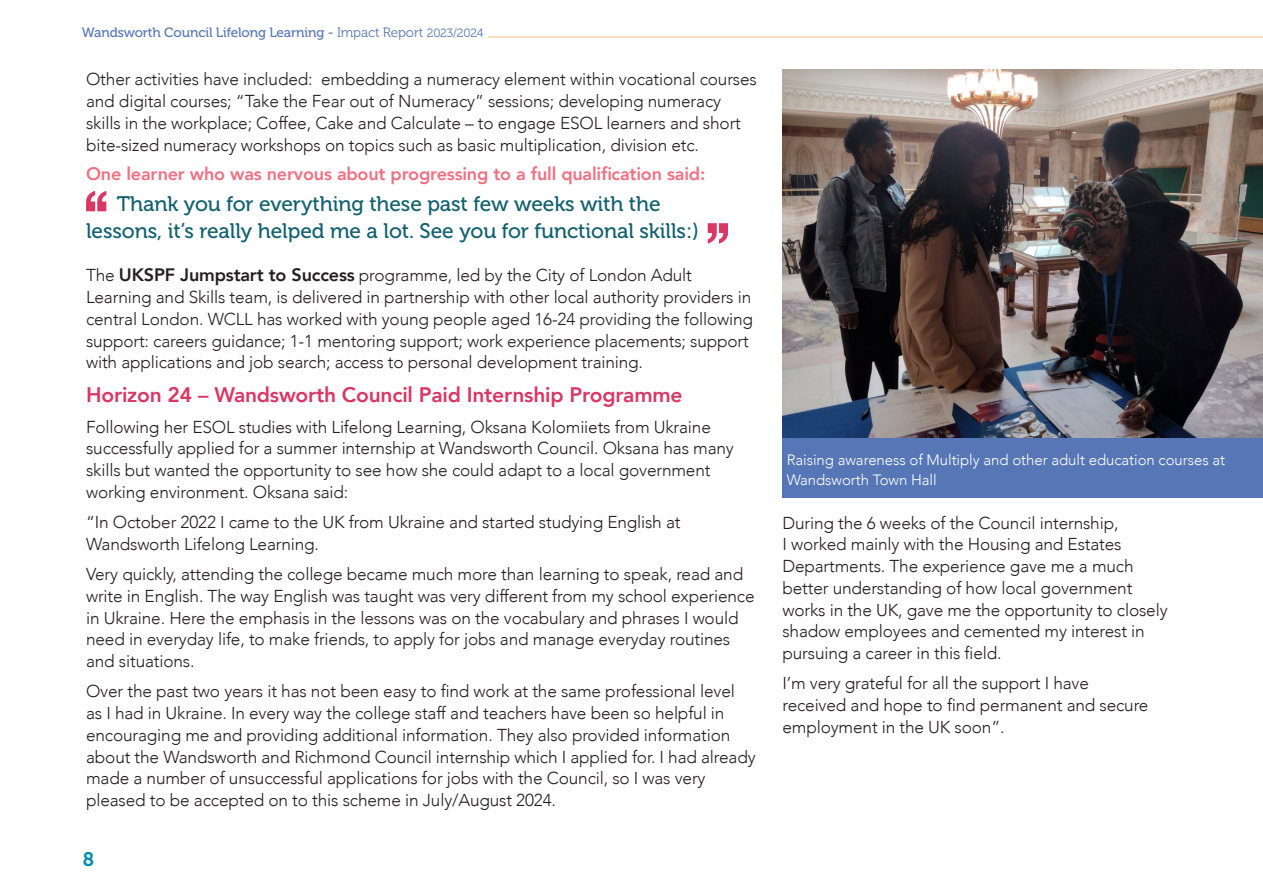
<style>
.page{position:relative;width:1263px;height:893px;background:#fff}
.page>*{position:absolute;margin:0;border:0;box-sizing:border-box;transform-origin:0 0}
.t1{font:21px/27px "Museo 500";letter-spacing:-.005em;color:#12616e;text-align:center}
.t2{font:800 21px "Avenir";letter-spacing:-.01em;color:#da3765}
.t3{font:19.5px "Museo 700";color:#008db0}
.t4{font:800 18px "Avenir";letter-spacing:-.01em;color:#f17082}
.t5{font:300 17.25px/21.8px "Avenir";letter-spacing:-.01em;color:#231f20}
.t6{font:300 15px/19.5px "Avenir";letter-spacing:-.005em;color:#fff}
.t7{font:13.5px "Museo 500";letter-spacing:-.01em;color:#5776b6}
.s1{font-family:"Museo 300"}
.s2{font-family:"Museo 300";font-size:12px}
.s3{font-weight:800;font-size:18px}
</style>
<div class="page">
<hr style="left:488px;top:37px;width:775px;height:1px;background:#f7b97e">
<img style="left:782px;top:69px;width:481px;height:369px">
<div style="left:782px;top:438px;width:481px;height:59px;background:#5776b6"></div>
<svg style="left:86px;top:191px;width:20px;height:20px"></svg>
<svg style="left:708px;top:223px;width:20px;height:21px"></svg>
<p class="t7" style="left:82px;top:25px;width:403px">Wandsworth Council Lifelong Learning - <span class="s1">Impact Report</span> <span class="s2">2023/2024</span></p>
<p class="t5" style="left:86px;top:69px;width:672px">Other activities have included: embedding a numeracy element within vocational courses and digital courses; “Take the Fear out of Numeracy” sessions; developing numeracy skills in the workplace; Coffee, Cake and Calculate – to engage ESOL learners and short bite-sized numeracy workshops on topics such as basic multiplication, division etc.</p>
<p class="t4" style="left:86px;top:160px;width:621px">One learner who was nervous about progressing to a full qualification said:</p>
<p class="t1" style="left:86px;top:191px;width:614px">Thank you for everything these past few weeks with the lessons, it’s really helped me a lot. See you for functional skills:)</p>
<p class="t5" style="left:86px;top:265px;width:668px">The <span class="s3">UKSPF Jumpstart to Success</span> programme, led by the City of London Adult Learning and Skills team, is delivered in partnership with other local authority providers in central London. WCLL has worked with young people aged 16-24 providing the following support: careers guidance; 1-1 mentoring support; work experience placements; support with applications and job search; access to personal development training.</p>
<p class="t2" style="left:86px;top:379px;width:598px">Horizon 24 – Wandsworth Council Paid Internship Programme</p>
<p class="t5" style="left:86px;top:416px;width:649px">Following her ESOL studies with Lifelong Learning, Oksana Kolomiiets from Ukraine successfully applied for a summer internship at Wandsworth Council. Oksana has many skills but wanted the opportunity to see how she could adapt to a local government working environment. Oksana said:</p>
<p class="t5" style="left:86px;top:511px;width:596px">“In October 2022 I came to the UK from Ukraine and started studying English at<br>Wandsworth Lifelong Learning.</p>
<p class="t5" style="left:86px;top:563px;width:670px">Very quickly, attending the college became much more than learning to speak, read and write in English. The way English was taught was very different from my school experience in Ukraine. Here the emphasis in the lessons was on the vocabulary and phrases I would need in everyday life, to make friends, to apply for jobs and manage everyday routines and situations.</p>
<p class="t5" style="left:86px;top:681px;width:671px">Over the past two years it has not been easy to find work at the same professional level<br>as I had in Ukraine. In every way the college staff and teachers have been so helpful in encouraging me and providing additional information. They also provided information about the Wandsworth and Richmond Council internship which I applied for. I had already made a number of unsuccessful applications for jobs with the Council, so I was very pleased to be accepted on to this scheme in July/August 2024.</p>
<p class="t3" style="left:83px;top:848px;width:13px">8</p>
<p class="t6" style="left:787px;top:451px;width:440px">Raising awareness of Multiply and other adult education courses at<br>Wandsworth Town Hall</p>
<p class="t5" style="left:782px;top:512px;width:387px">During the 6 weeks of the Council internship,<br>I worked mainly with the Housing and Estates Departments. The experience gave me a much better understanding of how local government works in the UK, gave me the opportunity to closely shadow employees and cemented my interest in pursuing a career in this field.</p>
<p class="t5" style="left:782px;top:673px;width:368px">I’m very grateful for all the support I have received and hope to find permanent and secure employment in the UK soon”.</p>
</div>
